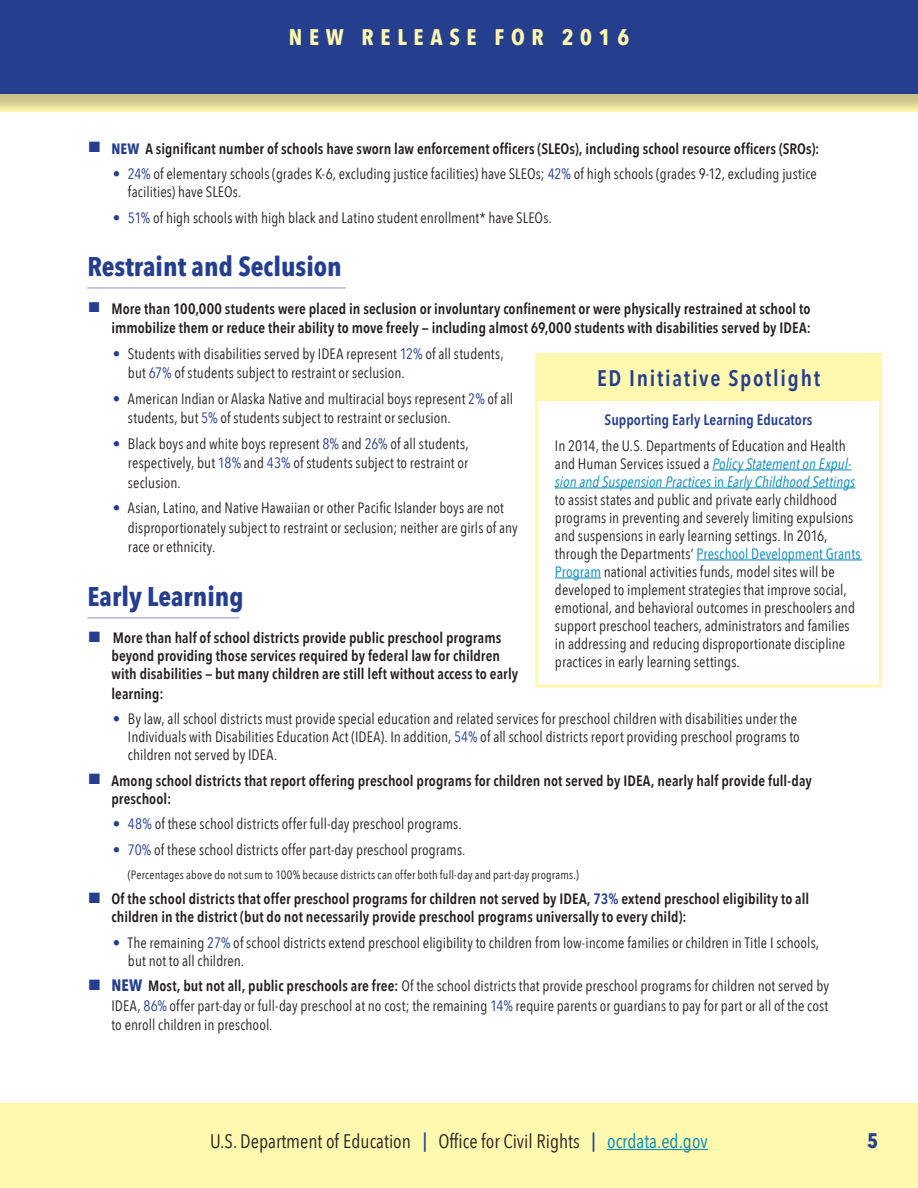
<style>
.page{position:relative;width:918px;height:1188px;background:#fff}
.page>*{position:absolute;margin:0;border:0;box-sizing:border-box;transform-origin:0 0}
.t1{font:700 27px "Avenir Next Condensed";color:#253f8e}
.t2{font:600 22.5px "Avenir Next Condensed";letter-spacing:.075em;color:#253f8e}
.t3{font:700 22.5px "Avenir Next Condensed";letter-spacing:.3em;color:#fff8ae}
.t4{font:700 21px "Avenir Next Condensed";color:#253f8e}
.t5{font:19.5px "Avenir Next Condensed";color:#231f20}
.t6{font:15px/18px "Avenir Next Condensed";letter-spacing:.005em;color:#231f20}
.t7{font:600 15px/18px "Avenir Next Condensed";letter-spacing:.005em;color:#231f20}
.t8{font:600 15px "Avenir Next Condensed";letter-spacing:.005em;color:#253f8e}
.t9{font:12px "Avenir Next Condensed";letter-spacing:.015em;color:#231f20}
.s1{color:#253f8e}
.s2{font-weight:700;color:#253f8e}
.s3{font-weight:700;font-size:16.5px;color:#253f8e}
.s4{font-weight:600}
.s5{font-style:italic;color:#0088bc}
.s6{color:#0088bc}
.s7{font-weight:500;color:#253f8e}
</style>
<div class="page">
<div style="left:0;top:1103px;width:918px;height:85px;background:#fff8ae"></div>
<hr style="left:607px;top:1149px;width:101px;height:1px;background:#0088bc">
<div style="left:0;top:0;width:918px;height:113px;background:#231f20;opacity:.25"></div>
<div style="left:0;top:0;width:918px;height:94px;background:#253f8e"></div>
<div style="left:537px;top:356px;width:343px;height:44px;background:#fff8ae"></div>
<div style="left:535px;top:353px;width:347px;height:335px;border:3px solid #fff8ae"></div>
<hr style="left:712px;top:470px;width:140px;height:1px;background:#0088bc">
<hr style="left:555px;top:488px;width:300px;height:1px;background:#0088bc">
<hr style="left:697px;top:560px;width:165px;height:1px;background:#0088bc">
<hr style="left:555px;top:578px;width:46px;height:1px;background:#0088bc">
<hr style="left:87px;top:287px;width:259px;height:2px;background:#9b9bc6">
<hr style="left:87px;top:617px;width:152px;height:1px;background:#9b9bc6">
<h2 class="t3" style="left:289px;top:23px;width:342px">NEW RELEASE FOR 2016</h2>
<p class="t7" style="left:89px;top:139px;width:732px"><span class="s1">■</span> <span class="s2">NEW</span> A significant number of schools have sworn law enforcement officers (SLEOs), including school resource officers (SROs):</p>
<p class="t6" style="left:128px;top:164px;width:691px;text-indent:-15px"><span class="s1">• 24%</span> of elementary schools (grades K-6, excluding justice facilities) have SLEOs; <span class="s1">42%</span> of high schools (grades 9-12, excluding justice facilities) have SLEOs.</p>
<p class="t6" style="left:113px;top:208px;width:440px"><span class="s1">• 51%</span> of high schools with high black and Latino student enrollment* have SLEOs.</p>
<h2 class="t1" style="left:87px;top:250px;width:256px">Restraint and Seclusion</h2>
<p class="t7" style="left:89px;top:298px;width:723px;line-height:19.5px;text-align:right"><span class="s1">■</span> More than 100,000 students were placed in seclusion or involuntary confinement or were physically restrained at school to immobilize them or reduce their ability to move freely — including almost 69,000 students with disabilities served by IDEA:</p>
<p class="t6" style="left:128px;top:343px;width:377px;line-height:19.5px;text-indent:-15px"><span class="s1">•</span> Students with disabilities served by IDEA represent <span class="s1">12%</span> of all students, but <span class="s1">67%</span> of students subject to restraint or seclusion.</p>
<p class="t6" style="left:128px;top:388px;width:387px;line-height:19.5px;text-indent:-15px"><span class="s1">•</span> American Indian or Alaska Native and multiracial boys represent <span class="s1">2%</span> of all students, but <span class="s1">5%</span> of students subject to restraint or seclusion.</p>
<p class="t6" style="left:128px;top:433px;width:342px;line-height:19.5px;text-align:justify;text-indent:-15px"><span class="s1">•</span> Black boys and white boys represent <span class="s1">8%</span> and <span class="s1">26%</span> of all students, respectively, but <span class="s1">18%</span> and <span class="s1">43%</span> of students subject to restraint or seclusion.</p>
<p class="t6" style="left:128px;top:498px;width:391px;line-height:19.5px;text-indent:-15px"><span class="s1">•</span> Asian, Latino, and Native Hawaiian or other Pacific Islander boys are not disproportionately subject to restraint or seclusion; neither are girls of any race or ethnicity.</p>
<h2 class="t1" style="left:87px;top:580px;width:158px">Early Learning</h2>
<p class="t7" style="left:111px;top:629px;width:408px;text-indent:-23px"><span class="s1">■</span> More than half of school districts provide public preschool programs beyond providing those services required by federal law for children with disabilities — but many children are still left without access to early</p>
<p class="t7" style="left:111px;top:684px;width:54px">learning:</p>
<p class="t6" style="left:128px;top:709px;width:673px;text-indent:-15px"><span class="s1">•</span> By law, all school districts must provide special education and related services for preschool children with disabilities under the<br>Individuals with Disabilities Education Act (IDEA). In addition, <span class="s1">54%</span> of all school districts report providing preschool programs to children not served by IDEA.</p>
<p class="t7" style="left:111px;top:771px;width:702px;text-indent:-22px"><span class="s1">■</span> Among school districts that report offering preschool programs for children not served by IDEA, nearly half provide full-day preschool:</p>
<p class="t6" style="left:113px;top:814px;width:350px"><span class="s1">• 48%</span> of these school districts offer full-day preschool programs.</p>
<p class="t6" style="left:113px;top:840px;width:354px"><span class="s1">• 70%</span> of these school districts offer part-day preschool programs.</p>
<p class="t9" style="left:128px;top:864px;width:452px">(Percentages above do not sum to 100% because districts can offer both full-day and part-day programs.)</p>
<p class="t7" style="left:111px;top:890px;width:699px;text-indent:-23px"><span class="s1">■</span> Of the school districts that offer preschool programs for children not served by IDEA, <span class="s1">73%</span> extend preschool eligibility to all children in the district (but do not necessarily provide preschool programs universally to every child):</p>
<p class="t6" style="left:128px;top:933px;width:693px;text-indent:-15px"><span class="s1">•</span> The remaining <span class="s1">27%</span> of school districts extend preschool eligibility to children from low-income families or children in Title I schools, but not to all children.</p>
<p class="t6" style="left:111px;top:975px;width:719px;line-height:19.5px;text-align:justify;text-indent:-23px"><span class="s1">■</span> <span class="s3">NEW</span> <span class="s4">Most, but not all, public preschools are free:</span> Of the school districts that provide preschool programs for children not served by IDEA, <span class="s1">86%</span> offer part-day or full-day preschool at no cost; the remaining <span class="s1">14%</span> require parents or guardians to pay for part or all of the cost to enroll children in preschool.</p>
<h3 class="t2" style="left:597px;top:359px;width:224px">ED Initiative Spotlight</h3>
<p class="t8" style="left:605px;top:407px;width:209px">Supporting Early Learning Educators</p>
<p class="t6" style="left:555px;top:436px;width:307px">In 2014, the U.S. Departments of Education and Health and Human Services issued a <span class="s5">Policy Statement on Expul&shy;sion and Suspension Practices</span> <span class="s6">in</span> <span class="s5">Early Childhood Settings </span>to assist states and public and private early childhood programs in preventing and severely limiting expulsions and suspensions in early learning settings. In 2016, through the Departments’ <span class="s6">Preschool Development Grants Program</span> national activities funds, model sites will be developed to implement strategies that improve social, emotional, and behavioral outcomes in preschoolers and support preschool teachers, administrators and families in addressing and reducing disproportionate discipline practices in early learning settings.</p>
<p class="t5" style="left:210px;top:1125px;width:499px">U.S. Department of Education <span class="s7">|</span> Office for Civil Rights <span class="s7">|</span> <span class="s6">ocrdata.ed.gov</span></p>
<h3 class="t4" style="left:867px;top:1127px;width:13px">5</h3>
</div>
